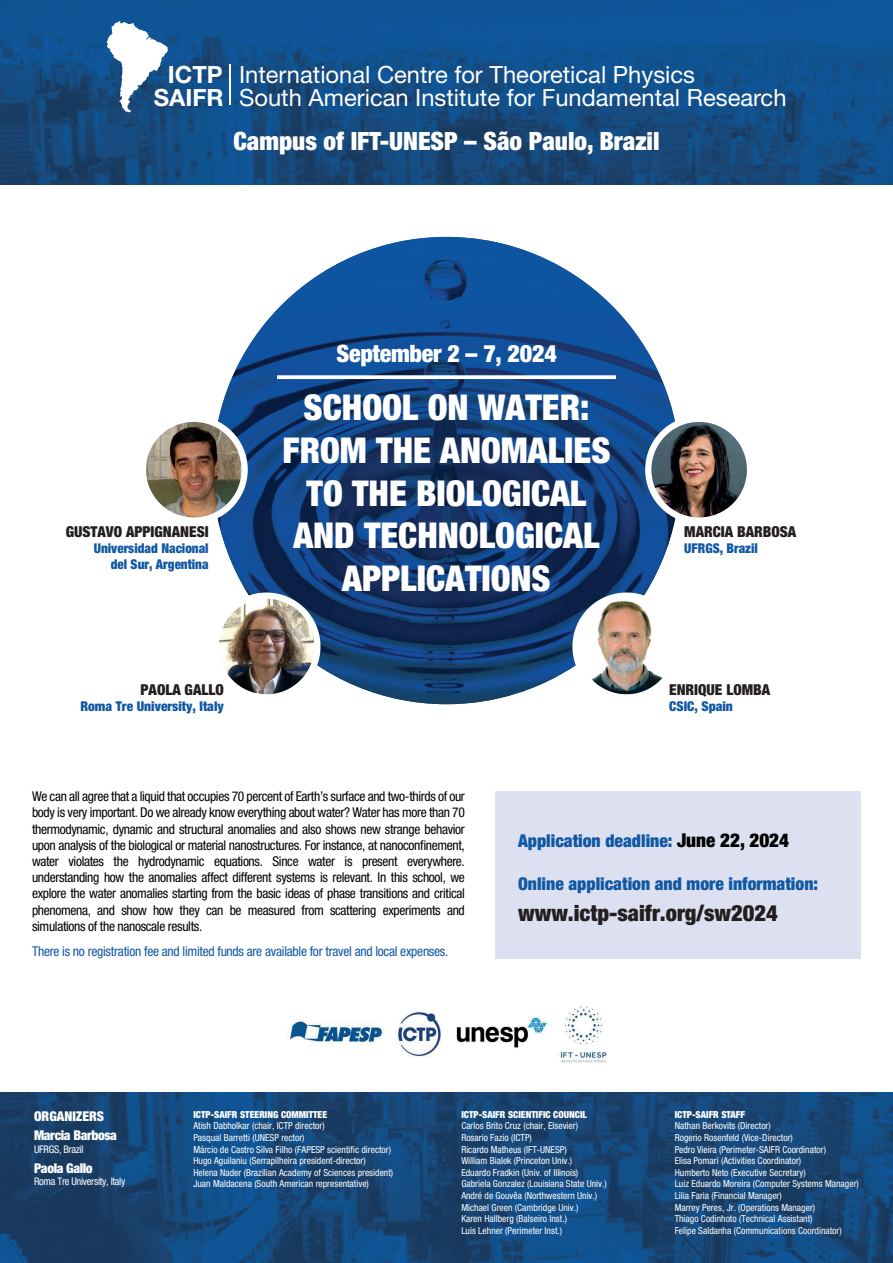
<style>
.page{position:relative;width:893px;height:1263px;background:#fff}
.page>*{position:absolute;margin:0;border:0;box-sizing:border-box;transform-origin:0 0}
.t1{font:900 condensed 35.7px/42.8px "Helvetica Neue LT Std";color:#fff;text-align:center}
.t2{font:900 condensed 25.2px "Helvetica Neue LT Std";color:#fff}
.t3{font:900 condensed 24px "Helvetica Neue LT Std";letter-spacing:-.01em;color:#fff}
.t4{font:23.7px/23.7px "Helvetica Neue LT Std";color:#fff}
.t5{font:700 23.7px/23.7px "Helvetica Neue LT Std";color:#fff;text-align:center}
.t6{font:900 condensed 22.5px "Helvetica Neue LT Std";color:#231f20}
.t7{font:900 condensed 17.7px "Helvetica Neue LT Std";color:#1058a3}
.t8{font:900 condensed 15px "Helvetica Neue LT Std";color:#231f20}
.t9{font:condensed 13.5px/16.2px "Helvetica Neue LT Std";letter-spacing:-.025em;color:#000;text-align:justify}
.t10{font:900 condensed 13.5px/16.2px "Helvetica Neue LT Std";color:#1058a3;text-align:right}
.t11{font:condensed 13.5px "Helvetica Neue LT Std";letter-spacing:-.02em;color:#1058a3}
.t12{font:900 condensed 13.5px/19.8px "Helvetica Neue LT Std";letter-spacing:-.03em;color:#fff}
.t13{font:condensed 10.5px "Helvetica Neue LT Std";letter-spacing:-.03em;color:#fff}
.t14{font:condensed 9.6px/11.6px "Helvetica Neue LT Std";color:#fff}
.t15{font:900 condensed 9.6px "Helvetica Neue LT Std";color:#fff}
.s1{font-size:19.05px;color:#000001}
</style>
<div class="page">
<img style="left:265px;top:237px;width:311px;height:467px">
<img style="left:576px;top:276px;width:52px;height:320px">
<img style="left:218px;top:323px;width:47px;height:272px">
<img style="left:628px;top:323px;width:47px;height:272px">
<img style="left:0;top:1093px;width:893px;height:170px">
<img style="left:0;top:0;width:893px;height:184px">
<img style="left:648px;top:419px;width:102px;height:102px;border-radius:51px">
<div style="left:645px;top:416px;width:108px;height:108px;border:6px solid #fff;border-radius:50%"></div>
<div style="left:496px;top:791px;width:365px;height:167px;background:#dce0f0"></div>
<img style="left:287px;top:1005px;width:320px;height:58px">
<svg style="left:106px;top:21px;width:62px;height:91px"></svg>
<hr style="left:229px;top:64px;width:2px;height:41px;background:#fff">
<img style="left:575px;top:596px;width:88px;height:100px">
<div style="left:572px;top:592px;width:108px;height:108px;border:6px solid #fff;border-radius:50%"></div>
<img style="left:147px;top:419px;width:98px;height:100px">
<div style="left:140px;top:416px;width:108px;height:108px;border:6px solid #fff;border-radius:50%"></div>
<img style="left:219px;top:596px;width:96px;height:99px">
<div style="left:212px;top:592px;width:108px;height:108px;border:6px solid #fff;border-radius:50%"></div>
<svg style="left:277px;top:375px;width:339px;height:4px"></svg>
<h3 class="t5" style="left:154px;top:62px;width:71px">ICTP<br>SAIFR</h3>
<h3 class="t4" style="left:239px;top:62px;width:549px">International Centre for Theoretical Physics<br>South American Institute for Fundamental Research</h3>
<h2 class="t2" style="left:233px;top:125px;width:428px">Campus of IFT-UNESP – São Paulo, Brazil</h2>
<h3 class="t8" style="left:66px;top:522px;width:144px">GUSTAVO APPIGNANESI</h3>
<h3 class="t10" style="left:94px;top:540px;width:116px">Universidad Nacional del Sur, Argentina</h3>
<h3 class="t8" style="left:141px;top:680px;width:85px">PAOLA GALLO</h3>
<h3 class="t10" style="left:80px;top:698px;width:145px">Roma Tre University, Italy</h3>
<h3 class="t3" style="left:336px;top:338px;width:222px">September 2 – 7, 2024</h3>
<h1 class="t1" style="left:283px;top:385px;width:329px">SCHOOL ON WATER:<br>FROM THE ANOMALIES<br>TO THE BIOLOGICAL<br>AND TECHNOLOGICAL<br>APPLICATIONS</h1>
<h3 class="t8" style="left:684px;top:522px;width:113px">MARCIA BARBOSA</h3>
<h3 class="t10" style="left:684px;top:540px;width:75px">UFRGS, Brazil</h3>
<h3 class="t8" style="left:669px;top:680px;width:103px">ENRIQUE LOMBA</h3>
<h3 class="t10" style="left:669px;top:698px;width:65px">CSIC, Spain</h3>
<p class="t9" style="left:32px;top:788px;width:434px">We can all agree that a liquid that occupies 70 percent of Earth’s surface and two-thirds of our body is very important. Do we already know everything about water? Water has more than 70 thermodynamic, dynamic and structural anomalies and also shows new strange behavior upon analysis of the biological or material nanostructures. For instance, at nanoconfinement, water violates the hydrodynamic equations. Since water is present everywhere. understanding how the anomalies affect different systems is relevant. In this school, we explore the water anomalies starting from the basic ideas of phase transitions and critical phenomena, and show how they can be measured from scattering experiments and simulations of the nanoscale results.</p>
<h3 class="t11" style="left:32px;top:943px;width:418px">There is no registration fee and limited funds are available for travel and local expenses.</h3>
<h3 class="t7" style="left:518px;top:830px;width:273px">Application deadline: <span class="s1">June 22, 2024</span></h3>
<h3 class="t7" style="left:518px;top:872px;width:302px">Online application and more information:</h3>
<h3 class="t6" style="left:518px;top:899px;width:261px">www.ictp-saifr.org/sw2024</h3>
<h3 class="t12" style="left:34px;top:1105px;width:84px">ORGANIZERS<br>Marcia Barbosa</h3>
<p class="t13" style="left:34px;top:1143px;width:51px">UFRGS, Brazil</p>
<h3 class="t12" style="left:34px;top:1158px;width:60px">Paola Gallo</h3>
<p class="t13" style="left:34px;top:1175px;width:93px">Roma Tre University, Italy</p>
<p class="t15" style="left:193px;top:1108px;width:135px">ICTP-SAIFR STEERING COMMITTEE</p>
<p class="t14" style="left:193px;top:1120px;width:201px">Atish Dabholkar (chair, ICTP director)<br>Pasqual Barretti (UNESP rector)<br>Márcio de Castro Silva Filho (FAPESP scientific director)<br>Hugo Aguilaniu (Serrapilheira president-director)<br>Helena Nader (Brazilian Academy of Sciences president)<br>Juan Maldacena (South American representative)</p>
<p class="t15" style="left:461px;top:1108px;width:127px">ICTP-SAIFR SCIENTIFIC COUNCIL</p>
<p class="t14" style="left:461px;top:1120px;width:147px">Carlos Brito Cruz (chair, Elsevier)<br>Rosario Fazio (ICTP)<br>Ricardo Matheus (IFT-UNESP)<br>William Bialek (Princeton Univ.)<br>Eduardo Fradkin (Univ. of Illinois)<br>Gabriela Gonzalez (Louisiana State Univ.)<br>André de Gouvêa (Northwestern Univ.)<br>Michael Green (Cambridge Univ.)<br>Karen Hallberg (Balseiro Inst.)<br>Luis Lehner (Perimeter Inst.)</p>
<p class="t15" style="left:675px;top:1108px;width:72px">ICTP-SAIFR STAFF</p>
<p class="t14" style="left:675px;top:1120px;width:186px">Nathan Berkovits (Director)<br>Rogerio Rosenfeld (Vice-Director)<br>Pedro Vieira (Perimeter-SAIFR Coordinator)<br>Elisa Pomari (Activities Coordinator)<br>Humberto Neto (Executive Secretary)<br>Luiz Eduardo Moreira (Computer Systems Manager)<br>Lilia Faria (Financial Manager)<br>Marrey Peres, Jr. (Operations Manager)<br>Thiago Codinhoto (Technical Assistant)<br>Felipe Saldanha (Communications Coordinator)</p>
</div>
